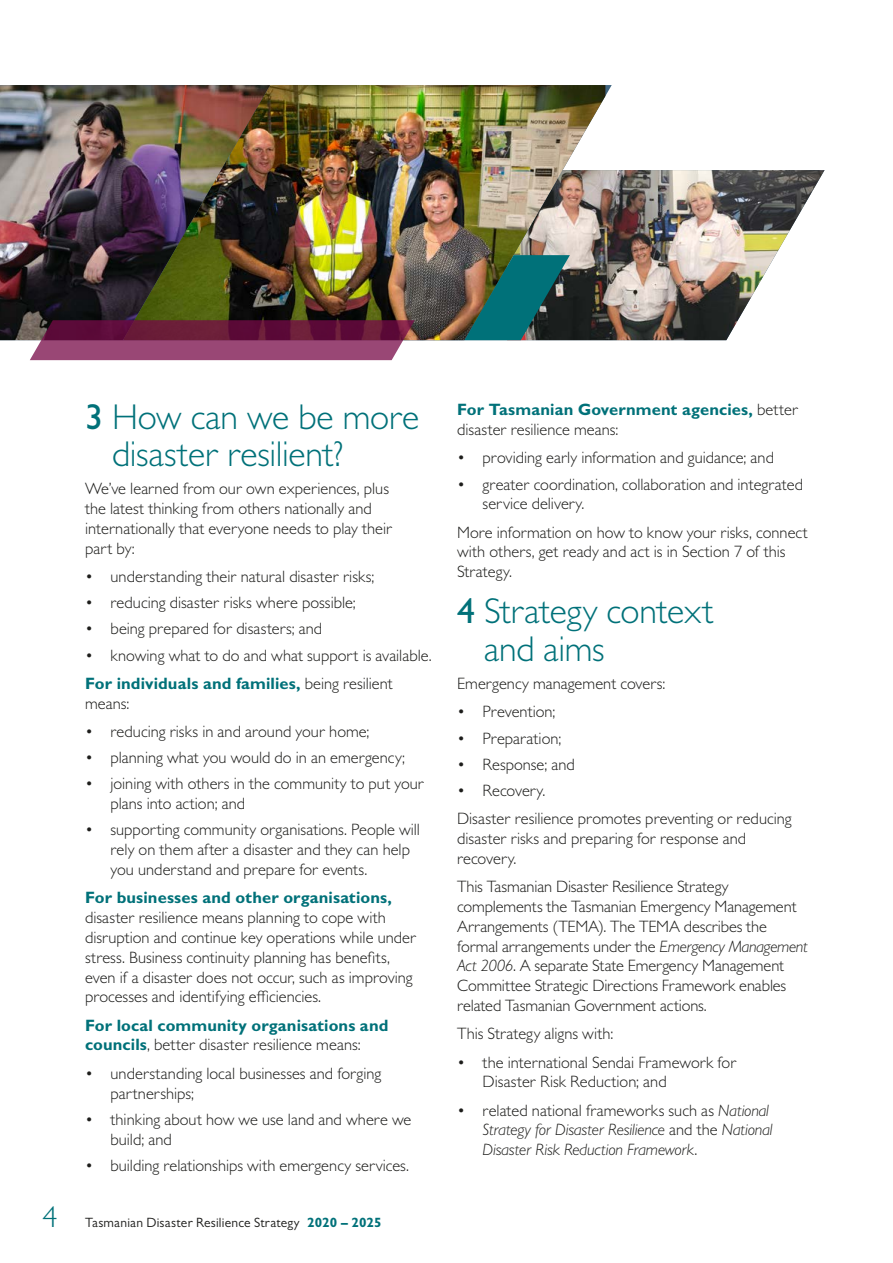
<style>
.page{position:relative;width:893px;height:1263px;background:#fff}
.page>*{position:absolute;margin:0;border:0;box-sizing:border-box;transform-origin:0 0}
.H1{font:300 36px/37.5px "Gill Sans MT Pro";letter-spacing:-.005em;color:#007179}
.t1{font:300 30px "Gill Sans MT Pro";color:#007179}
.body{font:300 16.5px/19.8px "Gill Sans MT Pro";color:#1d1d1b}
.body-2{font:700 16.5px/19.8px "Gill Sans MT Pro";letter-spacing:.005em;color:#007179}
.body-3{font:italic 300 16.5px/19.8px "Gill Sans MT Pro";letter-spacing:-.01em;color:#1d1d1b}
.t2{font:13.5px "Gill Sans MT Pro";letter-spacing:.015em;color:#1d1d1b}
.s1{font-weight:500}
.s2{font-weight:300;color:#1d1d1b}
.s3{font-weight:700;color:#007179}
.s4{font-style:italic}
.s5{font-style:normal}
</style>
<div class="page">
<img style="left:0;top:85px;width:123px;height:255px">
<img style="left:612px;top:170px;width:212px;height:170px">
<img style="left:124px;top:85px;width:481px;height:255px">
<svg style="left:30px;top:320px;width:385px;height:40px;background:#80345b"></svg>
<img style="left:465px;top:255px;width:105px;height:85px">
<p class="H1" style="left:112px;top:397px;width:309px;text-indent:-27px"><span class="s1">3</span> How can we be more disaster resilient?</p>
<p class="body" style="left:85px;top:479px;width:309px">We’ve learned from our own experiences, plus the latest thinking from others nationally and internationally that everyone needs to play their part by:</p>
<p class="body" style="left:85px;top:566px;width:291px">• understanding their natural disaster risks;</p>
<p class="body" style="left:85px;top:592px;width:272px">• reducing disaster risks where possible;</p>
<p class="body" style="left:85px;top:619px;width:239px">• being prepared for disasters; and</p>
<p class="body" style="left:85px;top:645px;width:348px">• knowing what to do and what support is available.</p>
<p class="body-2" style="left:85px;top:673px;width:309px">For individuals and families, <span class="s2">being resilient means:</span></p>
<p class="body" style="left:85px;top:721px;width:286px">• reducing risks in and around your home;</p>
<p class="body" style="left:85px;top:747px;width:321px">• planning what you would do in an emergency;</p>
<p class="body" style="left:111px;top:774px;width:315px;text-indent:-26px">• joining with others in the community to put your plans into action; and</p>
<p class="body" style="left:111px;top:820px;width:311px;text-indent:-26px">• supporting community organisations. People will rely on them after a disaster and they can help you understand and prepare for events.</p>
<p class="body" style="left:85px;top:887px;width:333px"><span class="s3">For businesses and other organisations, </span>disaster resilience means planning to cope with disruption and continue key operations while under stress. Business continuity planning has benefits, even if a disaster does not occur, such as improving processes and identifying efficiencies.</p>
<p class="body-2" style="left:85px;top:1015px;width:305px">For local community organisations and councils<span class="s2">, better disaster resilience means:</span></p>
<p class="body" style="left:111px;top:1063px;width:272px;text-indent:-26px">• understanding local businesses and forging partnerships;</p>
<p class="body" style="left:111px;top:1109px;width:302px;text-indent:-26px">• thinking about how we use land and where we build; and</p>
<p class="body" style="left:85px;top:1155px;width:326px">• building relationships with emergency services.</p>
<h2 class="t1" style="left:43px;top:1198px;width:16px">4</h2>
<p class="t2" style="left:85px;top:1214px;width:298px">Tasmanian Disaster Resilience Strategy <span class="s3">2020 – 2025</span></p>
<p class="body-2" style="left:457px;top:399px;width:343px">For Tasmanian Government agencies, <span class="s2">better disaster resilience means:</span></p>
<p class="body" style="left:457px;top:448px;width:318px">• providing early information and guidance; and</p>
<p class="body" style="left:483px;top:474px;width:322px;text-indent:-26px">• greater coordination, collaboration and integrated service delivery.</p>
<p class="body" style="left:457px;top:522px;width:352px">More information on how to know your risks, connect with others, get ready and act is in Section 7 of this<br>Strategy.</p>
<p class="H1" style="left:484px;top:592px;width:231px;text-indent:-27px"><span class="s1">4</span> Strategy context and aims</p>
<p class="body" style="left:457px;top:673px;width:210px">Emergency management covers:</p>
<p class="body" style="left:457px;top:702px;width:100px">• Prevention;</p>
<p class="body" style="left:457px;top:728px;width:106px">• Preparation;</p>
<p class="body" style="left:457px;top:754px;width:119px">• Response; and</p>
<p class="body" style="left:457px;top:780px;width:90px">• Recovery.</p>
<p class="body" style="left:457px;top:808px;width:336px">Disaster resilience promotes preventing or reducing disaster risks and preparing for response and recovery.</p>
<p class="body" style="left:457px;top:876px;width:352px">This Tasmanian Disaster Resilience Strategy complements the Tasmanian Emergency Management Arrangements (TEMA). The TEMA describes the formal arrangements under the <span class="s4">Emergency Management Act 2006</span>. A separate State Emergency Management Committee Strategic Directions Framework enables related Tasmanian Government actions.</p>
<p class="body" style="left:457px;top:1023px;width:158px">This Strategy aligns with:</p>
<p class="body" style="left:483px;top:1052px;width:255px;text-indent:-26px">• the international Sendai Framework for<br>Disaster Risk Reduction; and</p>
<p class="body-3" style="left:483px;top:1100px;width:292px;text-indent:-26px"><span class="s5">• related national frameworks such as</span> National<br>Strategy for Disaster Resilience <span class="s5">and the</span> National<br>Disaster Risk Reduction Framework<span class="s5">.</span></p>
</div>
